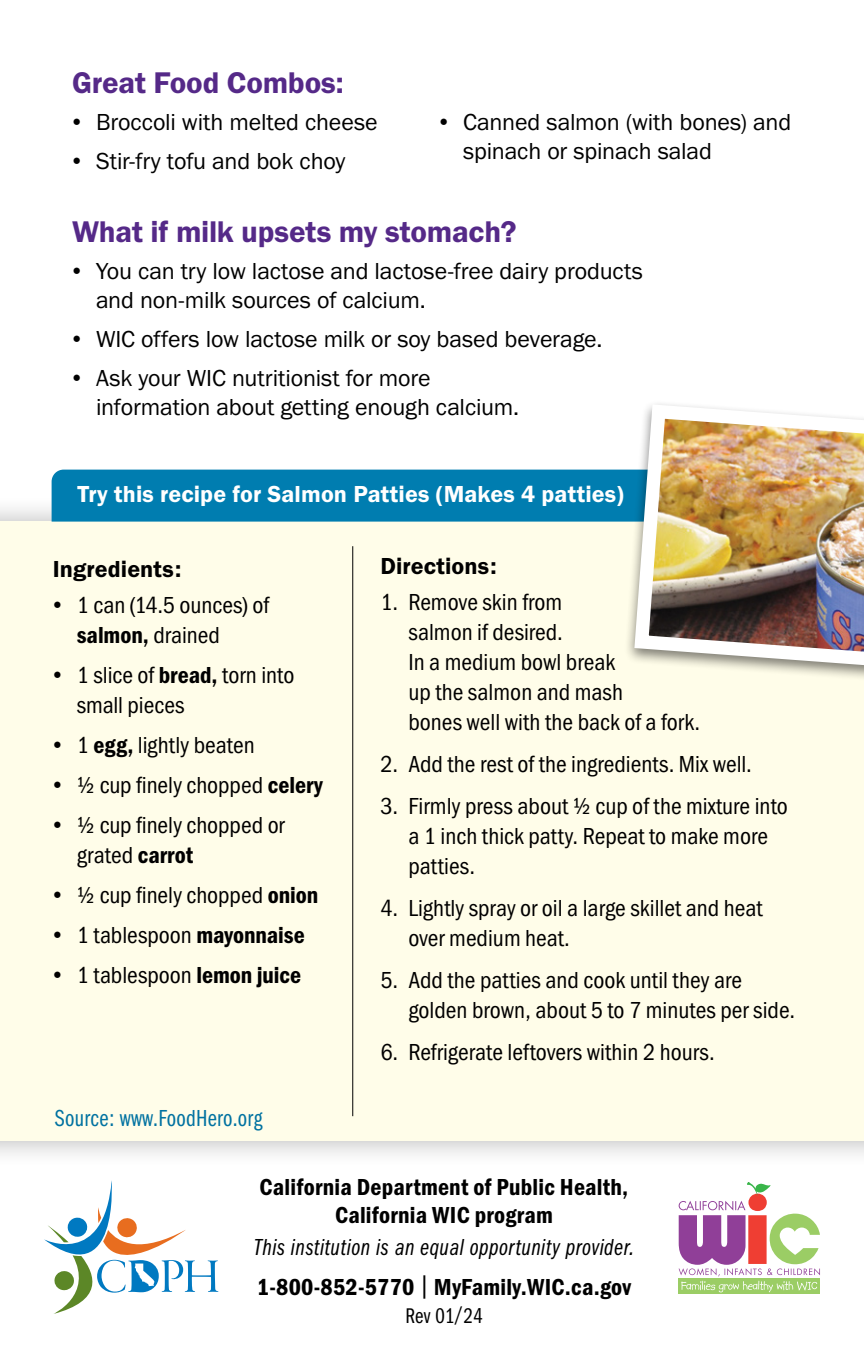
<style>
.page{position:relative;width:864px;height:1368px;background:#fff}
.page>*{position:absolute;margin:0;border:0;box-sizing:border-box;transform-origin:0 0}
.t1{font:31px "Franklin Gothic URW Dem";letter-spacing:-.005em;color:#552988}
.t2{font:24px/30px "Franklin Gothic URW Cond";color:#000}
.t3{font:24px/29px "Franklin Gothic URW Boo";letter-spacing:-.005em;color:#000}
.t4{font:24px/28px "Franklin Gothic URW Con Dem";letter-spacing:.01em;color:#000;text-align:center}
.t5{font:24px "Franklin Gothic URW Dem";letter-spacing:.005em;color:#fff}
.t6{font:24px "Franklin Gothic URW Com Boo Ita";letter-spacing:.02em;color:#000}
.t7{font:24px "Franklin Gothic URW Dem";letter-spacing:.005em;color:#000}
.t8{font:24px "Franklin Gothic URW Com Boo";letter-spacing:.01em;color:#0072a1}
.t9{font:22px "Franklin Gothic URW Com Boo";letter-spacing:.01em;color:#000}
.s1{font-family:"Minion Pro"}
.s2{font-family:"Franklin Gothic URW Cond"}
.s3{font-family:"Franklin Gothic URW Con Dem"}
.s4{font-family:"Franklin Gothic URW Cond";font-size:28px}
</style>
<div class="page">
<div style="left:0;top:495px;width:864px;height:673px;background:#000;opacity:.3"></div>
<div style="left:0;top:522px;width:864px;height:619px;background:#fffde9"></div>
<hr style="left:352px;top:546px;width:1px;height:570px;background:#000">
<div style="left:52px;top:470px;width:572px;height:52px;background:#007db0"></div>
<div style="left:624px;top:400px;width:240px;height:286px;background:#000;opacity:.5"></div>
<img style="left:627px;top:400px;width:237px;height:277px">
<div style="left:679px;top:1279px;width:141px;height:15px;background:#9bcd65"></div>
<svg style="left:679px;top:1182px;width:141px;height:110px"></svg>
<svg style="left:44px;top:1180px;width:174px;height:134px"></svg>
<p class="t1" style="left:72px;top:63px;width:273px">Great Food Combos:</p>
<p class="t3" style="left:72px;top:107px;width:307px"><span class="s1">•</span> Broccoli with melted cheese</p>
<p class="t3" style="left:72px;top:146px;width:275px"><span class="s1">•</span> Stir-fry tofu and bok choy</p>
<p class="t3" style="left:463px;top:107px;width:330px;text-indent:-24px"><span class="s1">•</span> Canned salmon (with bones) and spinach or spinach salad</p>
<p class="t1" style="left:72px;top:212px;width:446px">What if milk upsets my stomach?</p>
<p class="t3" style="left:96px;top:256px;width:548px;text-indent:-24px"><span class="s1">•</span> You can try low lactose and lactose-free dairy products and non-milk sources of calcium.</p>
<p class="t3" style="left:72px;top:324px;width:532px"><span class="s1">•</span> WIC offers low lactose milk or soy based beverage.</p>
<p class="t3" style="left:96px;top:363px;width:425px;text-indent:-24px"><span class="s1">•</span> Ask your WIC nutritionist for more information about getting enough calcium.</p>
<p class="t5" style="left:78px;top:479px;width:548px">Try this recipe for Salmon Patties (Makes 4 patties)</p>
<p class="t7" style="left:53px;top:554px;width:130px">Ingredients:</p>
<p class="t2" style="left:53px;top:589px;width:218px"><span class="s1">•</span> 1 can (14.5 ounces) of</p>
<p class="t4" style="left:77px;top:620px;width:145px">salmon, <span class="s2">drained</span></p>
<p class="t2" style="left:77px;top:659px;width:219px;text-indent:-24px"><span class="s1">•</span> 1 slice of <span class="s3">bread,</span> torn into small pieces</p>
<p class="t2" style="left:53px;top:729px;width:204px"><span class="s1">•</span> 1 <span class="s3">egg,</span> lightly beaten</p>
<p class="t2" style="left:53px;top:769px;width:272px"><span class="s1">•</span> ½ cup finely chopped <span class="s3">celery</span></p>
<p class="t2" style="left:77px;top:809px;width:209px;text-indent:-24px"><span class="s1">•</span> ½ cup finely chopped or grated <span class="s3">carrot</span></p>
<p class="t2" style="left:53px;top:879px;width:267px"><span class="s1">•</span> ½ cup finely chopped <span class="s3">onion</span></p>
<p class="t2" style="left:53px;top:919px;width:253px"><span class="s1">•</span> 1 tablespoon <span class="s3">mayonnaise</span></p>
<p class="t2" style="left:53px;top:959px;width:250px"><span class="s1">•</span> 1 tablespoon <span class="s3">lemon juice</span></p>
<p class="t8" style="left:55px;top:1102px;width:209px">Source: www.FoodHero.org</p>
<p class="t7" style="left:380px;top:551px;width:118px">Directions:</p>
<p class="t2" style="left:408px;top:585px;width:293px;text-indent:-28px">1. Remove skin from<br>salmon if desired.<br>In a medium bowl break<br>up the salmon and mash<br>bones well with the back of a fork.</p>
<p class="t2" style="left:380px;top:747px;width:373px">2. Add the rest of the ingredients. Mix well.</p>
<p class="t2" style="left:408px;top:789px;width:381px;text-indent:-28px">3. Firmly press about ½ cup of the mixture into a 1 inch thick patty. Repeat to make more patties.</p>
<p class="t2" style="left:408px;top:891px;width:356px;text-indent:-28px">4. Lightly spray or oil a large skillet and heat over medium heat.</p>
<p class="t2" style="left:408px;top:963px;width:388px;text-indent:-28px">5. Add the patties and cook until they are golden brown, about 5 to 7 minutes per side.</p>
<p class="t2" style="left:380px;top:1035px;width:336px">6. Refrigerate leftovers within 2 hours.</p>
<p class="t4" style="left:260px;top:1172px;width:370px">California Department of Public Health,<br>California WIC program</p>
<p class="t6" style="left:253px;top:1234px;width:383px">This institution is an equal opportunity provider.</p>
<p class="t4" style="left:257px;top:1272px;width:376px">1-800-852-5770<span class="s4">|</span>MyFamily.WIC.ca.gov</p>
<p class="t9" style="left:406px;top:1300px;width:78px">Rev 01/24</p>
</div>
